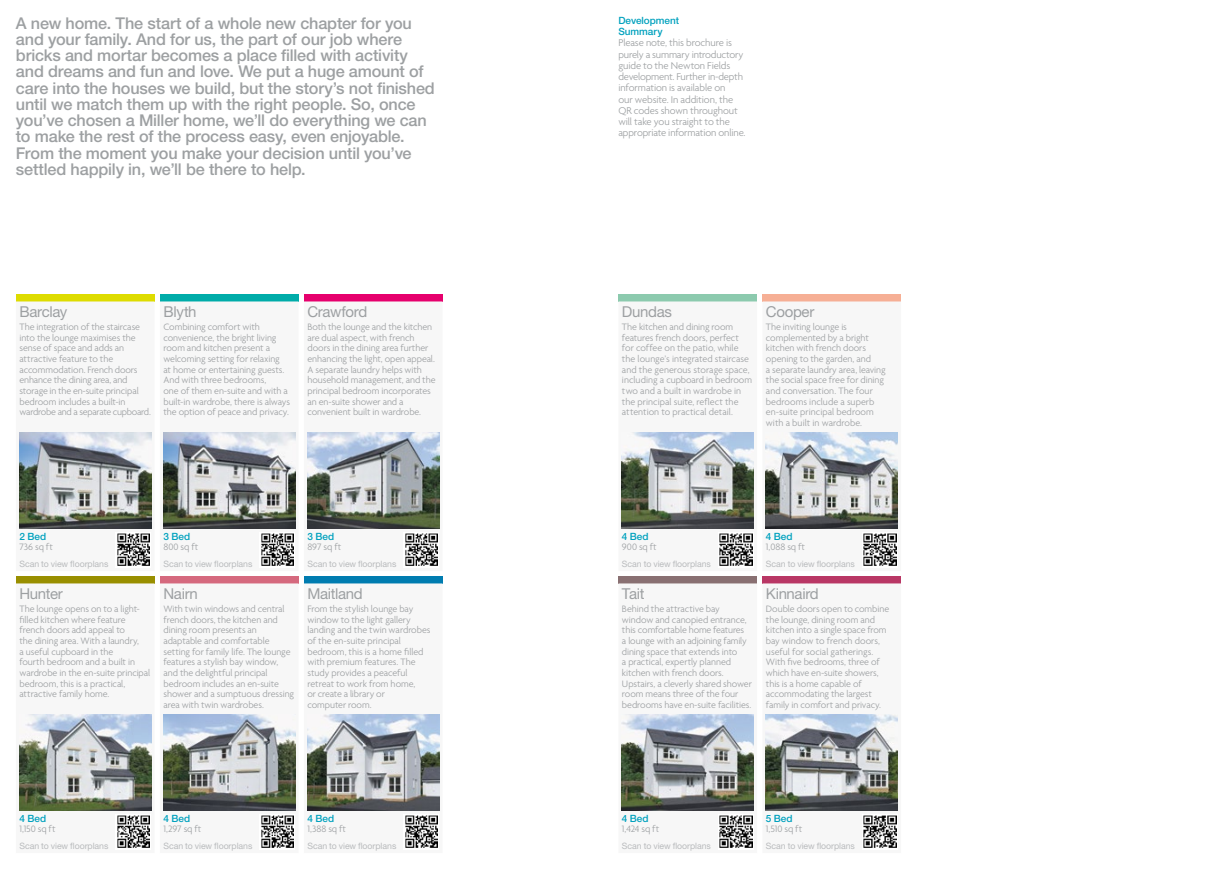
<style>
.page{position:relative;width:1205px;height:869px;background:#fff}
.page>*{position:absolute;margin:0;border:0;box-sizing:border-box;transform-origin:0 0}
.t1{font:500 16.25px/16.2px "Helvetica Neue";letter-spacing:-.01em;color:#9da0a2}
.t2{font:15px "Helvetica Neue";letter-spacing:-.025em;color:#9da0a2}
.t3{font:300 10.62px/11.2px "Agenda";letter-spacing:-.015em;color:#9da0a2}
.t4{font:300 10px/10.6px "Agenda";letter-spacing:-.005em;color:#9da0a2}
.t5{font:500 10px/11.2px "Helvetica Neue";color:#00a1be}
.t6{font:8.75px "Helvetica Neue";letter-spacing:-.005em;color:#b9bbbd}
</style>
<div class="page">
<div style="left:16px;top:294px;width:139px;height:7px;background:#dedc00"></div>
<div style="left:160px;top:576px;width:139px;height:7px;background:#d5697e"></div>
<div style="left:618px;top:294px;width:139px;height:7px;background:#8ccaae"></div>
<div style="left:618px;top:576px;width:139px;height:7px;background:#897072"></div>
<div style="left:304px;top:294px;width:138px;height:7px;background:#e6006d"></div>
<div style="left:16px;top:576px;width:139px;height:7px;background:#998f00"></div>
<div style="left:160px;top:294px;width:139px;height:7px;background:#00aca9"></div>
<svg style="left:16px;top:301px;width:426px;height:265px"></svg>
<img style="left:163px;top:432px;width:132px;height:96px">
<svg style="left:260px;top:531px;width:35px;height:35px"></svg>
<img style="left:261px;top:533px;width:32px;height:32px">
<div style="left:304px;top:576px;width:138px;height:7px;background:#007cb0"></div>
<svg style="left:16px;top:583px;width:426px;height:265px"></svg>
<img style="left:307px;top:714px;width:132px;height:96px">
<svg style="left:403px;top:813px;width:36px;height:35px"></svg>
<img style="left:405px;top:815px;width:32px;height:32px">
<div style="left:762px;top:294px;width:139px;height:7px;background:#f6af95"></div>
<svg style="left:618px;top:301px;width:283px;height:265px"></svg>
<img style="left:766px;top:432px;width:131px;height:96px">
<svg style="left:862px;top:531px;width:35px;height:35px"></svg>
<img style="left:863px;top:533px;width:33px;height:32px">
<div style="left:762px;top:576px;width:139px;height:7px;background:#b93765"></div>
<svg style="left:618px;top:583px;width:283px;height:265px"></svg>
<img style="left:766px;top:714px;width:131px;height:96px">
<svg style="left:862px;top:813px;width:35px;height:35px"></svg>
<img style="left:863px;top:815px;width:33px;height:32px">
<p class="t1" style="left:16px;top:15px;width:420px">A new home. The start of a whole new chapter for you and your family. And for us, the part of our job where bricks and mortar becomes a place filled with activity and dreams and fun and love. We put a huge amount of care into the houses we build, but the story’s not finished until we match them up with the right people. So, once you’ve chosen a Miller home, we’ll do everything we can to make the rest of the process easy, even enjoyable.<br>From the moment you make your decision until you’ve settled happily in, we’ll be there to help.</p>
<p class="t5" style="left:618px;top:14px;width:62px">Development<br>Summary</p>
<p class="t3" style="left:618px;top:37px;width:129px">Please note, this brochure is purely a summary introductory guide to the Newton Fields development. Further in-depth information is available on<br>our website. In addition, the<br>QR codes shown throughout will take you straight to the appropriate information online.</p>
<h2 class="t2" style="left:19px;top:302px;width:49px">Barclay</h2>
<p class="t4" style="left:19px;top:321px;width:133px">The integration of the staircase into the lounge maximises the sense of space and adds an attractive feature to the accommodation. French doors enhance the dining area, and storage in the en-suite principal bedroom includes a built-in wardrobe and a separate cupboard.</p>
<h2 class="t2" style="left:163px;top:302px;width:35px">Blyth</h2>
<p class="t4" style="left:163px;top:321px;width:128px">Combining comfort with convenience, the bright living room and kitchen present a welcoming setting for relaxing<br>at home or entertaining guests.<br>And with three bedrooms,<br>one of them en-suite and with a built-in wardrobe, there is always the option of peace and privacy.</p>
<h2 class="t2" style="left:307px;top:302px;width:61px">Crawford</h2>
<p class="t4" style="left:307px;top:321px;width:130px">Both the lounge and the kitchen are dual aspect, with french doors in the dining area further enhancing the light, open appeal.<br>A separate laundry helps with household management, and the principal bedroom incorporates an en-suite shower and a convenient built in wardrobe.</p>
<p class="t5" style="left:19px;top:530px;width:28px">2 Bed</p>
<p class="t4" style="left:19px;top:541px;width:35px">736 sq ft</p>
<p class="t6" style="left:19px;top:558px;width:90px">Scan to view floorplans</p>
<h2 class="t2" style="left:19px;top:584px;width:45px">Hunter</h2>
<p class="t4" style="left:19px;top:603px;width:132px">The lounge opens on to a light&shy;filled kitchen where feature french doors add appeal to<br>the dining area. With a laundry,<br>a useful cupboard in the<br>fourth bedroom and a built in wardrobe in the en-suite principal bedroom, this is a practical, attractive family home.</p>
<p class="t5" style="left:163px;top:530px;width:28px">3 Bed</p>
<p class="t4" style="left:163px;top:541px;width:36px">800 sq ft</p>
<p class="t6" style="left:163px;top:558px;width:90px">Scan to view floorplans</p>
<h2 class="t2" style="left:163px;top:584px;width:36px">Nairn</h2>
<p class="t4" style="left:163px;top:603px;width:132px">With twin windows and central french doors, the kitchen and dining room presents an adaptable and comfortable setting for family life. The lounge features a stylish bay window, and the delightful principal bedroom includes an en-suite shower and a sumptuous dressing area with twin wardrobes.</p>
<p class="t5" style="left:307px;top:530px;width:28px">3 Bed</p>
<p class="t4" style="left:307px;top:541px;width:35px">897 sq ft</p>
<p class="t6" style="left:307px;top:558px;width:90px">Scan to view floorplans</p>
<h2 class="t2" style="left:307px;top:584px;width:57px">Maitland</h2>
<p class="t4" style="left:307px;top:603px;width:125px">From the stylish lounge bay window to the light gallery landing and the twin wardrobes of the en-suite principal bedroom, this is a home filled with premium features. The study provides a peaceful retreat to work from home,<br>or create a library or<br>computer room.</p>
<p class="t5" style="left:19px;top:812px;width:28px">4 Bed</p>
<p class="t4" style="left:19px;top:823px;width:38px">1,150 sq ft</p>
<p class="t6" style="left:19px;top:840px;width:90px">Scan to view floorplans</p>
<p class="t5" style="left:163px;top:812px;width:28px">4 Bed</p>
<p class="t4" style="left:163px;top:823px;width:39px">1,297 sq ft</p>
<p class="t6" style="left:163px;top:840px;width:90px">Scan to view floorplans</p>
<p class="t5" style="left:307px;top:812px;width:28px">4 Bed</p>
<p class="t4" style="left:307px;top:823px;width:40px">1,388 sq ft</p>
<p class="t6" style="left:307px;top:840px;width:90px">Scan to view floorplans</p>
<h2 class="t2" style="left:622px;top:302px;width:52px">Dundas</h2>
<p class="t4" style="left:622px;top:321px;width:132px">The kitchen and dining room features french doors, perfect for coffee on the patio, while the lounge’s integrated staircase and the generous storage space, including a cupboard in bedroom two and a built in wardrobe in the principal suite, reflect the attention to practical detail.</p>
<h2 class="t2" style="left:766px;top:302px;width:50px">Cooper</h2>
<p class="t4" style="left:766px;top:321px;width:121px">The inviting lounge is complemented by a bright kitchen with french doors opening to the garden, and<br>a separate laundry area, leaving the social space free for dining and conversation. The four bedrooms include a superb en-suite principal bedroom with a built in wardrobe.</p>
<p class="t5" style="left:622px;top:530px;width:28px">4 Bed</p>
<p class="t4" style="left:622px;top:541px;width:36px">900 sq ft</p>
<p class="t6" style="left:622px;top:558px;width:90px">Scan to view floorplans</p>
<h2 class="t2" style="left:622px;top:584px;width:24px">Tait</h2>
<p class="t4" style="left:622px;top:603px;width:131px">Behind the attractive bay window and canopied entrance, this comfortable home features<br>a lounge with an adjoining family dining space that extends into<br>a practical, expertly planned kitchen with french doors.<br>Upstairs, a cleverly shared shower room means three of the four bedrooms have en-suite facilities.</p>
<p class="t5" style="left:766px;top:530px;width:28px">4 Bed</p>
<p class="t4" style="left:766px;top:541px;width:41px">1,088 sq ft</p>
<p class="t6" style="left:766px;top:558px;width:90px">Scan to view floorplans</p>
<h2 class="t2" style="left:766px;top:584px;width:54px">Kinnaird</h2>
<p class="t4" style="left:766px;top:603px;width:125px">Double doors open to combine the lounge, dining room and kitchen into a single space from bay window to french doors, useful for social gatherings.<br>With five bedrooms, three of which have en-suite showers, this is a home capable of accommodating the largest family in comfort and privacy.</p>
<p class="t5" style="left:622px;top:812px;width:28px">4 Bed</p>
<p class="t4" style="left:622px;top:823px;width:39px">1,424 sq ft</p>
<p class="t6" style="left:622px;top:840px;width:90px">Scan to view floorplans</p>
<p class="t5" style="left:766px;top:812px;width:28px">5 Bed</p>
<p class="t4" style="left:766px;top:823px;width:38px">1,510 sq ft</p>
<p class="t6" style="left:766px;top:840px;width:90px">Scan to view floorplans</p>
</div>
